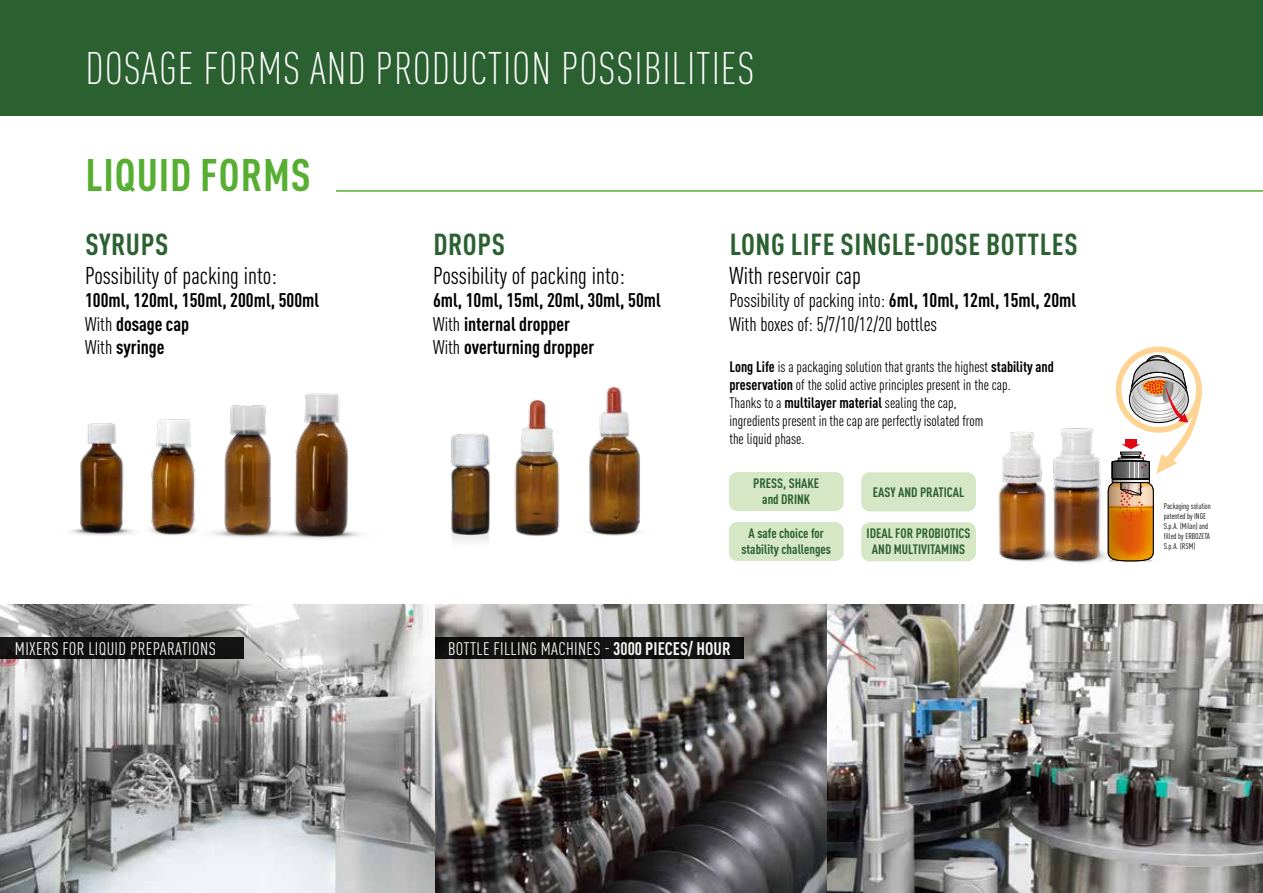
<style>
.page{position:relative;width:1263px;height:893px;background:#fff}
.page>*{position:absolute;margin:0;border:0;box-sizing:border-box;transform-origin:0 0}
.t1{font:300 condensed 45px "DIN Pro";letter-spacing:.02em;color:#fff}
.t2{font:700 condensed 45px "DIN Pro";letter-spacing:.02em;color:#56af31}
.t3{font:700 condensed 30px "DIN Pro";letter-spacing:.02em;color:#2b6031}
.t4{font:condensed 24px "DIN Pro";color:#000}
.t5{font:700 condensed 19.5px/23.4px "DIN Pro";color:#000}
.t6{font:condensed 19.5px/23.4px "DIN Pro";color:#000}
.t7{font:condensed 18px "DIN Pro";letter-spacing:.02em;color:#fff}
.t8{font:condensed 15px/18px "DIN Pro";color:#000}
.t9{font:700 condensed 13.5px/16.2px "DIN Pro";color:#2b6031;text-align:center}
.t10{font:condensed 8.25px/9.9px "DIN Pro";color:#000}
.s1{font-weight:400}
.s2{font-weight:700}
</style>
<div class="page">
<div style="left:0;top:0;width:1263px;height:116px;background:#2b6031"></div>
<img style="left:0;top:605px;width:435px;height:288px">
<svg style="left:435px;top:605px;width:393px;height:288px"></svg>
<img style="left:828px;top:605px;width:435px;height:288px">
<hr style="left:336px;top:190px;width:927px;height:2px;background:#56af31">
<img style="left:70px;top:423px;width:52px;height:113px">
<img style="left:122px;top:419px;width:49px;height:116px">
<img style="left:171px;top:405px;width:75px;height:133px">
<img style="left:246px;top:393px;width:115px;height:146px">
<img style="left:451px;top:433px;width:40px;height:108px">
<img style="left:589px;top:386px;width:51px;height:150px">
<img style="left:514px;top:399px;width:46px;height:137px">
<div style="left:0;top:638px;width:244px;height:21px;background:#101010"></div>
<div style="left:435px;top:638px;width:308px;height:21px;background:#10100f"></div>
<div style="left:1116px;top:347px;width:86px;height:86px;border:6px solid #fdd491;border-radius:50%"></div>
<svg style="left:1115px;top:353px;width:87px;height:209px"></svg>
<img style="left:1061px;top:426px;width:70px;height:137px">
<img style="left:998px;top:432px;width:63px;height:130px">
<div style="left:729px;top:472px;width:115px;height:39px;background:#d6e7c5;border-radius:9px"></div>
<div style="left:861px;top:472px;width:115px;height:39px;background:#d6e7c5;border-radius:9px"></div>
<div style="left:729px;top:522px;width:115px;height:39px;background:#d6e7c5;border-radius:9px"></div>
<div style="left:861px;top:522px;width:115px;height:39px;background:#d6e7c5;border-radius:9px"></div>
<h1 class="t1" style="left:85px;top:36px;width:671px">DOSAGE FORMS AND PRODUCTION POSSIBILITIES</h1>
<h1 class="t2" style="left:85px;top:141px;width:227px">LIQUID FORMS</h1>
<h2 class="t3" style="left:85px;top:222px;width:84px">SYRUPS</h2>
<h3 class="t4" style="left:85px;top:258px;width:193px">Possibility of packing into:</h3>
<h3 class="t5" style="left:85px;top:287px;width:236px">100ml, 120ml, 150ml, 200ml, 500ml<br><span class="s1">With</span> dosage cap<br><span class="s1">With</span> syringe</h3>
<h2 class="t3" style="left:433px;top:222px;width:73px">DROPS</h2>
<h3 class="t4" style="left:433px;top:258px;width:193px">Possibility of packing into:</h3>
<h3 class="t5" style="left:433px;top:287px;width:229px">6ml, 10ml, 15ml, 20ml, 30ml, 50ml<br><span class="s1">With</span> internal dropper<br><span class="s1">With</span> overturning dropper</h3>
<h2 class="t3" style="left:730px;top:222px;width:349px">LONG LIFE SINGLE-DOSE BOTTLES</h2>
<h3 class="t4" style="left:729px;top:258px;width:133px">With reservoir cap</h3>
<h3 class="t6" style="left:729px;top:287px;width:348px">Possibility of packing into: <span class="s2">6ml, 10ml, 12ml, 15ml, 20ml<br></span>With boxes of: 5/7/10/12/20 bottles</h3>
<p class="t8" style="left:729px;top:357px;width:326px"><span class="s2">Long Life</span> is a packaging solution that grants the highest <span class="s2">stability and preservation</span> of the solid active principles present in the cap.<br>Thanks to a <span class="s2">multilayer material</span> sealing the cap,<br>ingredients present in the cap are perfectly isolated from<br>the liquid phase.</p>
<p class="t9" style="left:753px;top:474px;width:67px">PRESS, SHAKE and DRINK</p>
<p class="t9" style="left:873px;top:482px;width:93px">EASY AND PRATICAL</p>
<p class="t9" style="left:741px;top:524px;width:91px">A safe choice for stability challenges</p>
<p class="t9" style="left:866px;top:524px;width:106px">IDEAL FOR PROBIOTICS<br>AND MULTIVITAMINS</p>
<p class="t7" style="left:15px;top:635px;width:202px">MIXERS FOR LIQUID PREPARATIONS</p>
<p class="t7" style="left:448px;top:635px;width:284px">BOTTLE FILLING MACHINES - <span class="s2">3000 PIECES/ HOUR</span></p>
<p class="t10" style="left:1164px;top:501px;width:49px">Packaging solution patented by INGE<br>S.p.A. (Milan) and filled by ERBOZETA<br>S.p.A. (RSM)</p>
</div>
